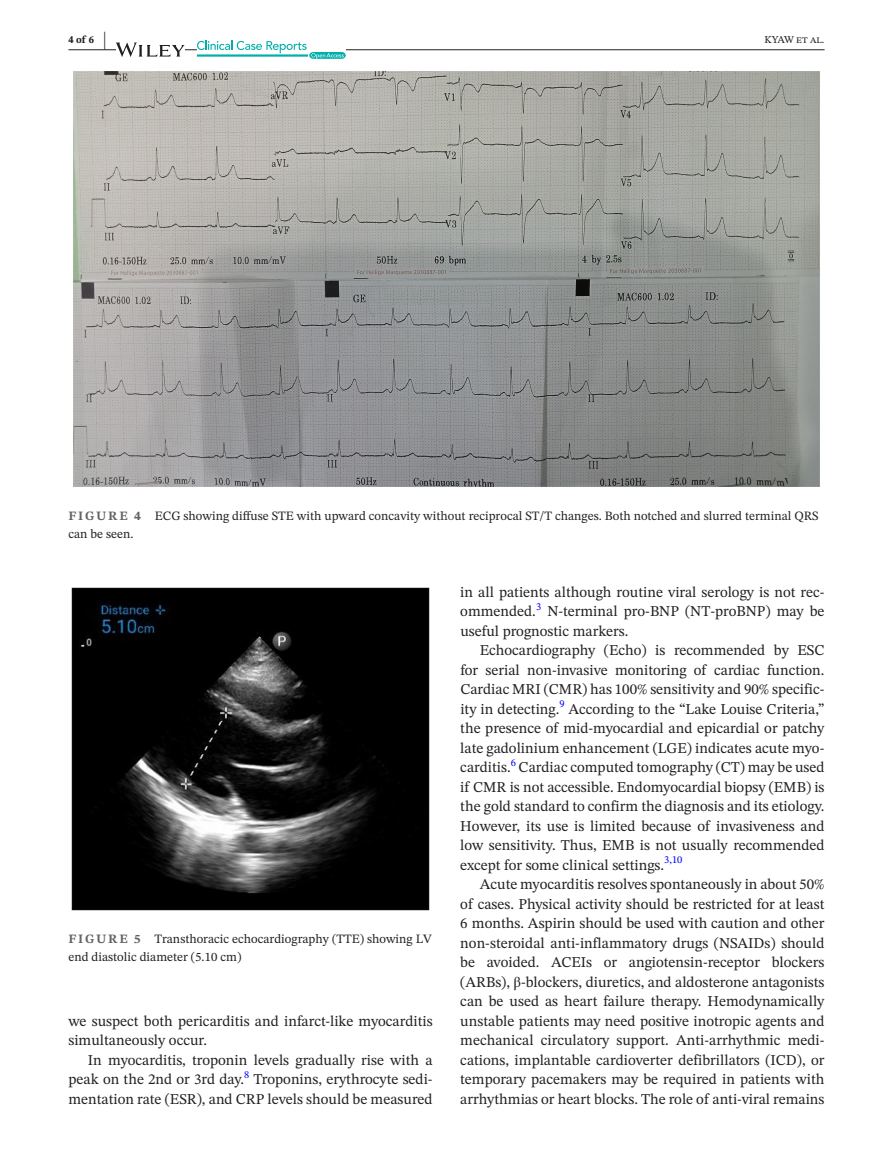
<style>
.page{position:relative;width:893px;height:1174px;background:#fff}
.page>*{position:absolute;margin:0;border:0;box-sizing:border-box;transform-origin:0 0}
.t1{font:15px/19.5px "STIX Two Text";color:#231f20}
.t2{font:12.75px/18px "STIX Two Text";color:#231f20}
.t3{font:10.5px "STIX Two Text";color:#231f20}
.t4{font:10.5px "STIX Two Text";color:#00f}
.t5{font:700 10.5px "STIX Two Text";color:#231f20}
.s1{font-size:21px}
.s2{font-weight:700;color:#636366}
.s3{font-style:italic}
.s4{font-family:"STIX"}
</style>
<div class="page">
<hr style="left:68px;top:49px;width:756px;height:1px;background:#231f20">
<svg style="left:116px;top:43px;width:69px;height:14px"></svg>
<svg style="left:197px;top:41px;width:149px;height:18px"></svg>
<img style="left:73px;top:71px;width:747px;height:416px">
<div style="left:68px;top:587px;width:365px;height:324px;background:linear-gradient(to bottom,#fff,#fff)"></div>
<img style="left:72px;top:587px;width:357px;height:324px">
<p class="t5" style="left:68px;top:32px;width:39px">4 of 6 <span class="s1">|</span></p>
<p class="t3" style="left:764px;top:32px;width:62px">KYAW et al.</p>
<p class="t2" style="left:68px;top:506px;width:752px"><span class="s2">FIGURE 4</span> ECG showing diffuse STE with upward concavity without reciprocal ST/T changes. Both notched and slurred terminal QRS can be seen.</p>
<p class="t2" style="left:68px;top:930px;width:365px"><span class="s2">FIGURE 5</span> Transthoracic echocardiography (TTE) showing LV end diastolic diameter (5.10 cm)</p>
<p class="t1" style="left:68px;top:1011px;width:366px">we suspect both pericarditis and infarct-like myocarditis simultaneously occur.</p>
<p class="t1" style="left:68px;top:1050px;width:366px;text-indent:20px">In myocarditis, troponin levels gradually rise with a peak on the 2nd or 3rd day.</p>
<p class="t4" style="left:244px;top:1066px;width:7px">8</p>
<p class="t1" style="left:68px;top:1069px;width:366px;text-align:right">Troponins, erythrocyte sedi-<br>mentation rate (ESR), and CRP levels should be measured</p>
<p class="t1" style="left:460px;top:582px;width:366px">in all patients although routine viral serology is not rec&shy;ommended.</p>
<p class="t4" style="left:536px;top:598px;width:7px">3</p>
<p class="t1" style="left:460px;top:601px;width:366px;text-indent:87px">N-terminal pro-BNP (NT<span class="s3">-</span>proBNP) may be useful prognostic markers.</p>
<p class="t1" style="left:460px;top:640px;width:366px;text-align:justify;text-indent:20px">Echocardiography (Echo) is recommended by ESC for serial non-invasive monitoring of cardiac function.<br>Cardiac MRI (CMR) has 100% sensitivity and 90% specific&shy;ity in detecting.</p>
<p class="t4" style="left:559px;top:696px;width:7px">9</p>
<p class="t1" style="left:460px;top:699px;width:366px;text-align:justify;text-indent:108px">According to the “Lake Louise Criteria,” the presence of mid-myocardial and epicardial or patchy late gadolinium enhancement (LGE) indicates acute myo&shy;carditis.</p>
<p class="t4" style="left:511px;top:754px;width:7px">6</p>
<p class="t1" style="left:460px;top:757px;width:366px;text-align:justify;text-indent:58px">Cardiac computed tomography (CT) may be used if CMR is not accessible. Endomyocardial biopsy (EMB) is the gold standard to confirm the diagnosis and its etiology.<br>However, its use is limited because of invasiveness and low sensitivity. Thus, EMB is not usually recommended except for some clinical settings.</p>
<p class="t4" style="left:664px;top:852px;width:20px">3,10</p>
<p class="t1" style="left:460px;top:874px;width:366px;text-align:justify;text-indent:20px">Acute myocarditis resolves spontaneously in about 50% of cases. Physical activity should be restricted for at least 6 months. Aspirin should be used with caution and other non-steroidal anti-inflammatory drugs (NSAIDs) should be avoided. ACEIs or angiotensin-receptor blockers (ARBs), <span class="s4">β</span>-blockers, diuretics, and aldosterone antagonists can be used as heart failure therapy. Hemodynamically unstable patients may need positive inotropic agents and mechanical circulatory support. Anti-arrhythmic medi&shy;cations, implantable cardioverter defibrillators (ICD), or temporary pacemakers may be required in patients with arrhythmias or heart blocks. The role of anti-viral remains</p>
</div>
